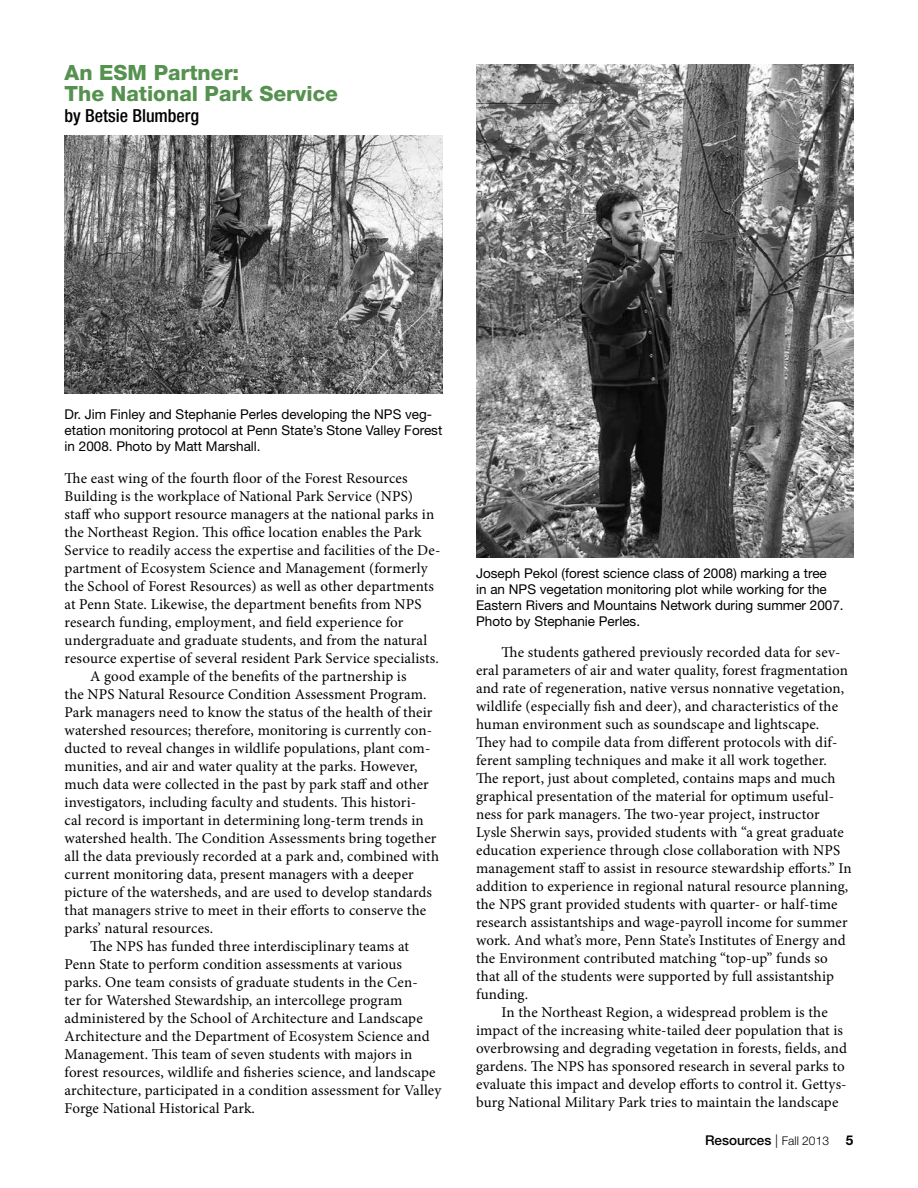
<style>
.page{position:relative;width:918px;height:1188px;background:#fff}
.page>*{position:absolute;margin:0;border:0;box-sizing:border-box;transform-origin:0 0}
.t1{font:800 21px/21px "Helvetica Neue LT Std";color:#55914f}
.t2{font:500 condensed 18px "Helvetica Neue LT Std";color:#000}
.t3{font:15px "Minion Pro";letter-spacing:.005em;color:#000}
.t4{font:13.5px/16.2px "Helvetica Neue LT Std";color:#000}
.t5{font:500 13.5px "Helvetica Neue LT Std";color:#000}
.s1{font-weight:300}
.s2{font-weight:300;font-size:12px}
.s3{font-weight:700}
</style>
<div class="page">
<img style="left:476px;top:65px;width:378px;height:493px">
<img style="left:65px;top:135px;width:377px;height:259px">
<h1 class="t1" style="left:65px;top:62px;width:275px">An ESM Partner:<br>The National Park Service</h1>
<p class="t2" style="left:65px;top:105px;width:136px">by Betsie Blumberg</p>
<p class="t4" style="left:65px;top:406px;width:379px">Dr. Jim Finley and Stephanie Perles developing the NPS veg&shy;etation monitoring protocol at Penn State’s Stone Valley Forest in 2008. Photo by Matt Marshall.</p>
<p class="t3" style="left:65px;top:468px;width:345px">The east wing of the fourth floor of the Forest Resources</p>
<p class="t3" style="left:65px;top:486px;width:350px">Building is the workplace of National Park Service (NPS)</p>
<p class="t3" style="left:65px;top:504px;width:371px">staff who support resource managers at the national parks in</p>
<p class="t3" style="left:65px;top:522px;width:359px">the Northeast Region. This office location enables the Park</p>
<p class="t3" style="left:65px;top:540px;width:377px">Service to readily access the expertise and facilities of the De-</p>
<p class="t3" style="left:65px;top:558px;width:365px">partment of Ecosystem Science and Management (formerly</p>
<p class="t3" style="left:65px;top:576px;width:371px">the School of Forest Resources) as well as other departments</p>
<p class="t3" style="left:65px;top:594px;width:358px">at Penn State. Likewise, the department benefits from NPS</p>
<p class="t3" style="left:65px;top:612px;width:340px">research funding, employment, and field experience for</p>
<p class="t3" style="left:65px;top:630px;width:364px">undergraduate and graduate students, and from the natural</p>
<p class="t3" style="left:65px;top:648px;width:376px">resource expertise of several resident Park Service specialists.</p>
<p class="t3" style="left:90px;top:666px;width:318px">A good example of the benefits of the partnership is</p>
<p class="t3" style="left:65px;top:684px;width:364px">the NPS Natural Resource Condition Assessment Program.</p>
<p class="t3" style="left:65px;top:702px;width:369px">Park managers need to know the status of the health of their</p>
<p class="t3" style="left:65px;top:720px;width:369px">watershed resources; therefore, monitoring is currently con-</p>
<p class="t3" style="left:65px;top:738px;width:367px">ducted to reveal changes in wildlife populations, plant com-</p>
<p class="t3" style="left:65px;top:756px;width:355px">munities, and air and water quality at the parks. However,</p>
<p class="t3" style="left:65px;top:774px;width:366px">much data were collected in the past by park staff and other</p>
<p class="t3" style="left:65px;top:792px;width:353px">investigators, including faculty and students. This histori-</p>
<p class="t3" style="left:65px;top:810px;width:361px">cal record is important in determining long-term trends in</p>
<p class="t3" style="left:65px;top:828px;width:373px">watershed health. The Condition Assessments bring together</p>
<p class="t3" style="left:65px;top:846px;width:376px">all the data previously recorded at a park and, combined with</p>
<p class="t3" style="left:65px;top:864px;width:351px">current monitoring data, present managers with a deeper</p>
<p class="t3" style="left:65px;top:882px;width:369px">picture of the watersheds, and are used to develop standards</p>
<p class="t3" style="left:65px;top:900px;width:363px">that managers strive to meet in their efforts to conserve the</p>
<p class="t3" style="left:65px;top:918px;width:150px">parks’ natural resources.</p>
<p class="t3" style="left:90px;top:936px;width:320px">The NPS has funded three interdisciplinary teams at</p>
<p class="t3" style="left:65px;top:954px;width:339px">Penn State to perform condition assessments at various</p>
<p class="t3" style="left:65px;top:972px;width:355px">parks. One team consists of graduate students in the Cen-</p>
<p class="t3" style="left:65px;top:990px;width:339px">ter for Watershed Stewardship, an intercollege program</p>
<p class="t3" style="left:65px;top:1008px;width:360px">administered by the School of Architecture and Landscape</p>
<p class="t3" style="left:65px;top:1026px;width:367px">Architecture and the Department of Ecosystem Science and</p>
<p class="t3" style="left:65px;top:1044px;width:349px">Management. This team of seven students with majors in</p>
<p class="t3" style="left:65px;top:1062px;width:372px">forest resources, wildlife and fisheries science, and landscape</p>
<p class="t3" style="left:65px;top:1080px;width:378px">architecture, participated in a condition assessment for Valley</p>
<p class="t3" style="left:65px;top:1098px;width:192px">Forge National Historical Park.</p>
<p class="t4" style="left:476px;top:565px;width:369px">Joseph Pekol (forest science class of 2008) marking a tree<br>in an NPS vegetation monitoring plot while working for the Eastern Rivers and Mountains Network during summer 2007.<br>Photo by Stephanie Perles.</p>
<p class="t3" style="left:502px;top:642px;width:340px">The students gathered previously recorded data for sev-</p>
<p class="t3" style="left:476px;top:660px;width:373px">eral parameters of air and water quality, forest fragmentation</p>
<p class="t3" style="left:476px;top:678px;width:370px">and rate of regeneration, native versus nonnative vegetation,</p>
<p class="t3" style="left:476px;top:696px;width:364px">wildlife (especially fish and deer), and characteristics of the</p>
<p class="t3" style="left:476px;top:714px;width:345px">human environment such as soundscape and lightscape.</p>
<p class="t3" style="left:476px;top:732px;width:363px">They had to compile data from different protocols with dif-</p>
<p class="t3" style="left:476px;top:750px;width:352px">ferent sampling techniques and make it all work together.</p>
<p class="t3" style="left:476px;top:768px;width:361px">The report, just about completed, contains maps and much</p>
<p class="t3" style="left:476px;top:786px;width:360px">graphical presentation of the material for optimum useful-</p>
<p class="t3" style="left:476px;top:804px;width:345px">ness for park managers. The two-year project, instructor</p>
<p class="t3" style="left:476px;top:822px;width:369px">Lysle Sherwin says, provided students with “a great graduate</p>
<p class="t3" style="left:476px;top:840px;width:366px">education experience through close collaboration with NPS</p>
<p class="t3" style="left:476px;top:858px;width:377px">management staff to assist in resource stewardship efforts.” In</p>
<p class="t3" style="left:476px;top:876px;width:374px">addition to experience in regional natural resource planning,</p>
<p class="t3" style="left:476px;top:894px;width:363px">the NPS grant provided students with quarter- or half-time</p>
<p class="t3" style="left:476px;top:912px;width:373px">research assistantships and wage-payroll income for summer</p>
<p class="t3" style="left:476px;top:930px;width:371px">work. And what’s more, Penn State’s Institutes of Energy and</p>
<p class="t3" style="left:476px;top:948px;width:353px">the Environment contributed matching “top-up” funds so</p>
<p class="t3" style="left:476px;top:966px;width:359px">that all of the students were supported by full assistantship</p>
<p class="t3" style="left:476px;top:984px;width:54px">funding.</p>
<p class="t3" style="left:502px;top:1002px;width:328px">In the Northeast Region, a widespread problem is the</p>
<p class="t3" style="left:476px;top:1020px;width:369px">impact of the increasing white-tailed deer population that is</p>
<p class="t3" style="left:476px;top:1038px;width:372px">overbrowsing and degrading vegetation in forests, fields, and</p>
<p class="t3" style="left:476px;top:1056px;width:370px">gardens. The NPS has sponsored research in several parks to</p>
<p class="t3" style="left:476px;top:1074px;width:372px">evaluate this impact and develop efforts to control it. Gettys-</p>
<p class="t3" style="left:476px;top:1092px;width:364px">burg National Military Park tries to maintain the landscape</p>
<p class="t5" style="left:705px;top:1132px;width:150px">Resources <span class="s1">|</span> <span class="s2">Fall 2013</span> <span class="s3">5</span></p>
</div>
